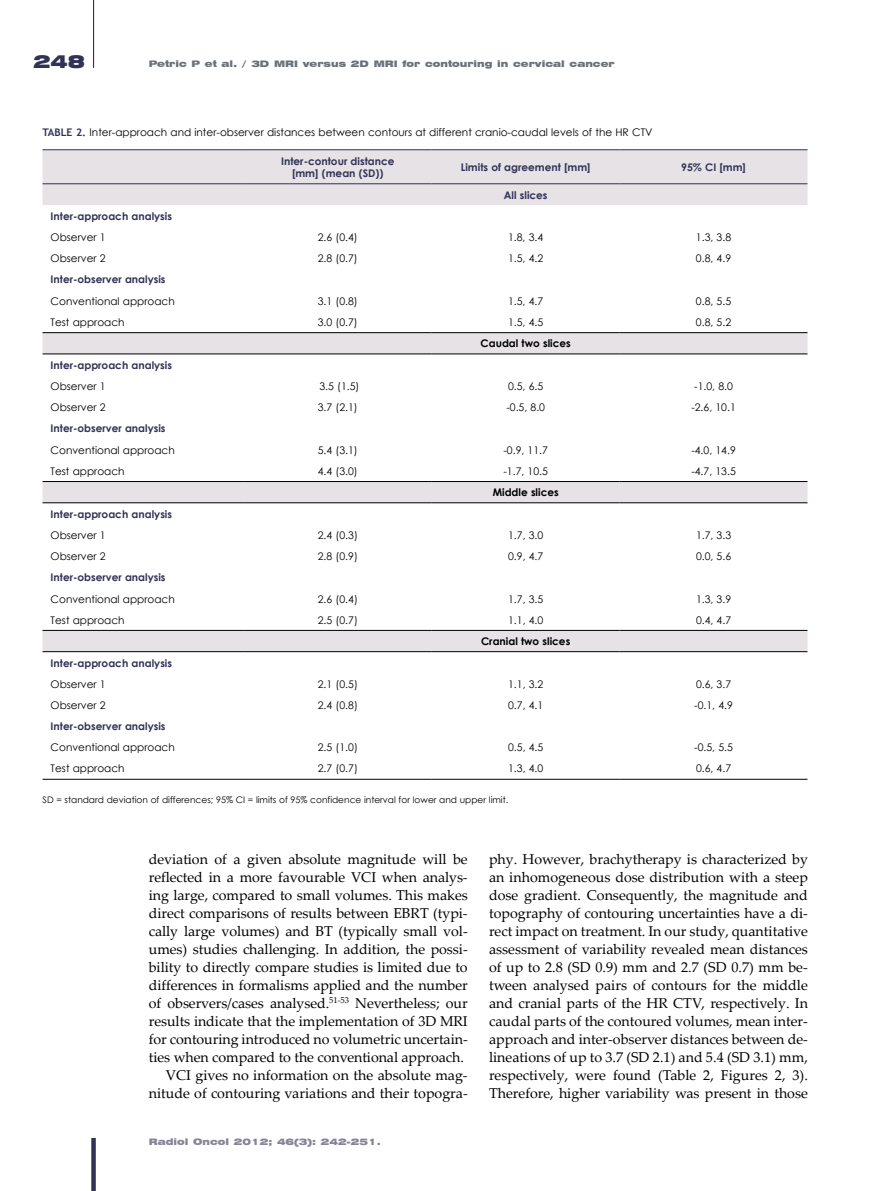
<style>
.page{position:relative;width:893px;height:1191px;background:#fff}
.page>*{position:absolute;margin:0;border:0;box-sizing:border-box;transform-origin:0 0}
.t1{font:900 expanded 18px "Swiss 721 BT";color:#323257}
.t2{font:14.25px/18px "Palatino Linotype";letter-spacing:-.005em;color:#000;text-align:right}
.t3{font:10.5px "Century Gothic";color:#000}
.t4{font:700 10.5px/12px "Century Gothic";color:#323257;text-align:center}
.t5{font:700 10.5px "Century Gothic";color:#000}
.t6{font:9px "Century Gothic";color:#000}
.t7{font:900 expanded 9px "Swiss 721 BT";color:#6a7279}
.t8{font:900 expanded 9px "Swiss 721 BT";color:#888497}
.s1{font-family:"Trebuchet MS";font-weight:700;color:#323257}
</style>
<div class="page">
<div style="left:91px;top:1138px;width:5px;height:53px;background:#323257"></div>
<hr style="left:93px;top:0;width:1px;height:68px;background:#323257">
<svg style="left:43px;top:150px;width:764px;height:501px"></svg>
<hr style="left:43px;top:149px;width:201px;height:1px;background:#323257">
<hr style="left:244px;top:149px;width:188px;height:1px;background:#323257">
<hr style="left:432px;top:149px;width:188px;height:1px;background:#323257">
<hr style="left:620px;top:149px;width:187px;height:1px;background:#323257">
<hr style="left:43px;top:183px;width:201px;height:1px;background:#323257">
<hr style="left:244px;top:183px;width:188px;height:1px;background:#323257">
<hr style="left:432px;top:183px;width:188px;height:1px;background:#323257">
<hr style="left:620px;top:183px;width:187px;height:1px;background:#323257">
<hr style="left:43px;top:332px;width:201px;height:1px;background:#000">
<hr style="left:244px;top:332px;width:188px;height:1px;background:#000">
<hr style="left:432px;top:332px;width:188px;height:1px;background:#000">
<hr style="left:620px;top:332px;width:187px;height:1px;background:#000">
<hr style="left:43px;top:353px;width:201px;height:1px;background:#000">
<hr style="left:244px;top:353px;width:188px;height:1px;background:#000">
<hr style="left:432px;top:353px;width:188px;height:1px;background:#000">
<hr style="left:620px;top:353px;width:187px;height:1px;background:#000">
<hr style="left:43px;top:481px;width:201px;height:1px;background:#000">
<hr style="left:244px;top:481px;width:188px;height:1px;background:#000">
<hr style="left:432px;top:481px;width:188px;height:1px;background:#000">
<hr style="left:620px;top:481px;width:187px;height:1px;background:#000">
<hr style="left:43px;top:502px;width:201px;height:1px;background:#000">
<hr style="left:244px;top:502px;width:188px;height:1px;background:#000">
<hr style="left:432px;top:502px;width:188px;height:1px;background:#000">
<hr style="left:620px;top:502px;width:187px;height:1px;background:#000">
<hr style="left:43px;top:630px;width:201px;height:1px;background:#000">
<hr style="left:244px;top:630px;width:188px;height:1px;background:#000">
<hr style="left:432px;top:630px;width:188px;height:1px;background:#000">
<hr style="left:620px;top:630px;width:187px;height:1px;background:#000">
<hr style="left:43px;top:651px;width:201px;height:1px;background:#000">
<hr style="left:244px;top:651px;width:188px;height:1px;background:#000">
<hr style="left:432px;top:651px;width:188px;height:1px;background:#000">
<hr style="left:620px;top:651px;width:187px;height:1px;background:#000">
<hr style="left:43px;top:779px;width:201px;height:1px;background:#000">
<hr style="left:244px;top:779px;width:188px;height:1px;background:#000">
<hr style="left:432px;top:779px;width:188px;height:1px;background:#000">
<hr style="left:620px;top:779px;width:187px;height:1px;background:#000">
<p class="t1" style="left:33px;top:50px;width:53px">248</p>
<p class="t7" style="left:149px;top:58px;width:467px">Petric P et al. / 3D MRI versus 2D MRI for contouring in cervical cancer</p>
<p class="t3" style="left:43px;top:125px;width:612px"><span class="s1">Table 2.</span> Inter-approach and inter-observer distances between contours at different cranio-caudal levels of the HR CTV</p>
<p class="t4" style="left:281px;top:154px;width:115px">Inter-contour distance [mm] (mean (SD))</p>
<p class="t4" style="left:461px;top:160px;width:131px">Limits of agreement [mm]</p>
<p class="t4" style="left:681px;top:160px;width:66px">95% CI [mm]</p>
<p class="t4" style="left:504px;top:188px;width:45px">All slices</p>
<p class="t4" style="left:51px;top:209px;width:123px">Inter-approach analysis</p>
<p class="t3" style="left:51px;top:230px;width:57px">Observer 1</p>
<p class="t3" style="left:318px;top:230px;width:42px">2.6 (0.4)</p>
<p class="t3" style="left:508px;top:230px;width:37px">1.8, 3.4</p>
<p class="t3" style="left:696px;top:230px;width:37px">1.3, 3.8</p>
<p class="t3" style="left:51px;top:251px;width:57px">Observer 2</p>
<p class="t3" style="left:318px;top:251px;width:42px">2.8 (0.7)</p>
<p class="t3" style="left:508px;top:251px;width:37px">1.5, 4.2</p>
<p class="t3" style="left:696px;top:251px;width:37px">0.8, 4.9</p>
<p class="t4" style="left:51px;top:273px;width:116px">Inter-observer analysis</p>
<p class="t3" style="left:51px;top:293px;width:126px">Conventional approach</p>
<p class="t3" style="left:318px;top:293px;width:42px">3.1 (0.8)</p>
<p class="t3" style="left:508px;top:293px;width:37px">1.5, 4.7</p>
<p class="t3" style="left:696px;top:293px;width:37px">0.8, 5.5</p>
<p class="t3" style="left:51px;top:315px;width:76px">Test approach</p>
<p class="t3" style="left:318px;top:315px;width:42px">3.0 (0.7)</p>
<p class="t3" style="left:508px;top:315px;width:37px">1.5, 4.5</p>
<p class="t3" style="left:696px;top:315px;width:37px">0.8, 5.2</p>
<p class="t5" style="left:481px;top:335px;width:92px">Caudal two slices</p>
<p class="t4" style="left:51px;top:358px;width:123px">Inter-approach analysis</p>
<p class="t3" style="left:51px;top:379px;width:57px">Observer 1</p>
<p class="t3" style="left:319px;top:379px;width:42px">3.5 (1.5)</p>
<p class="t3" style="left:508px;top:379px;width:37px">0.5, 6.5</p>
<p class="t3" style="left:694px;top:379px;width:40px">-1.0, 8.0</p>
<p class="t3" style="left:51px;top:400px;width:57px">Observer 2</p>
<p class="t3" style="left:318px;top:400px;width:42px">3.7 (2.1)</p>
<p class="t3" style="left:506px;top:400px;width:40px">-0.5, 8.0</p>
<p class="t3" style="left:691px;top:400px;width:46px">-2.6, 10.1</p>
<p class="t4" style="left:51px;top:422px;width:116px">Inter-observer analysis</p>
<p class="t3" style="left:51px;top:442px;width:126px">Conventional approach</p>
<p class="t3" style="left:318px;top:442px;width:42px">5.4 (3.1)</p>
<p class="t3" style="left:503px;top:442px;width:46px">-0.9, 11.7</p>
<p class="t3" style="left:691px;top:442px;width:46px">-4.0, 14.9</p>
<p class="t3" style="left:51px;top:463px;width:76px">Test approach</p>
<p class="t3" style="left:318px;top:463px;width:42px">4.4 (3.0)</p>
<p class="t3" style="left:503px;top:463px;width:46px">-1.7, 10.5</p>
<p class="t3" style="left:691px;top:463px;width:46px">-4.7, 13.5</p>
<p class="t5" style="left:493px;top:484px;width:68px">Middle slices</p>
<p class="t4" style="left:51px;top:507px;width:123px">Inter-approach analysis</p>
<p class="t3" style="left:51px;top:527px;width:57px">Observer 1</p>
<p class="t3" style="left:318px;top:527px;width:42px">2.4 (0.3)</p>
<p class="t3" style="left:508px;top:527px;width:37px">1.7, 3.0</p>
<p class="t3" style="left:696px;top:527px;width:37px">1.7, 3.3</p>
<p class="t3" style="left:51px;top:549px;width:57px">Observer 2</p>
<p class="t3" style="left:318px;top:549px;width:42px">2.8 (0.9)</p>
<p class="t3" style="left:508px;top:549px;width:37px">0.9, 4.7</p>
<p class="t3" style="left:696px;top:549px;width:37px">0.0, 5.6</p>
<p class="t4" style="left:51px;top:571px;width:116px">Inter-observer analysis</p>
<p class="t3" style="left:51px;top:591px;width:126px">Conventional approach</p>
<p class="t3" style="left:318px;top:591px;width:42px">2.6 (0.4)</p>
<p class="t3" style="left:508px;top:591px;width:37px">1.7, 3.5</p>
<p class="t3" style="left:696px;top:591px;width:37px">1.3, 3.9</p>
<p class="t3" style="left:51px;top:612px;width:76px">Test approach</p>
<p class="t3" style="left:318px;top:612px;width:42px">2.5 (0.7)</p>
<p class="t3" style="left:508px;top:612px;width:37px">1.1, 4.0</p>
<p class="t3" style="left:696px;top:612px;width:37px">0.4, 4.7</p>
<p class="t5" style="left:481px;top:633px;width:91px">Cranial two slices</p>
<p class="t4" style="left:51px;top:656px;width:123px">Inter-approach analysis</p>
<p class="t3" style="left:51px;top:676px;width:57px">Observer 1</p>
<p class="t3" style="left:318px;top:676px;width:42px">2.1 (0.5)</p>
<p class="t3" style="left:508px;top:676px;width:37px">1.1, 3.2</p>
<p class="t3" style="left:696px;top:676px;width:37px">0.6, 3.7</p>
<p class="t3" style="left:51px;top:697px;width:57px">Observer 2</p>
<p class="t3" style="left:318px;top:697px;width:42px">2.4 (0.8)</p>
<p class="t3" style="left:508px;top:697px;width:37px">0.7, 4.1</p>
<p class="t3" style="left:694px;top:697px;width:40px">-0.1, 4.9</p>
<p class="t4" style="left:51px;top:720px;width:116px">Inter-observer analysis</p>
<p class="t3" style="left:51px;top:740px;width:126px">Conventional approach</p>
<p class="t3" style="left:318px;top:740px;width:42px">2.5 (1.0)</p>
<p class="t3" style="left:508px;top:740px;width:37px">0.5, 4.5</p>
<p class="t3" style="left:694px;top:740px;width:40px">-0.5, 5.5</p>
<p class="t3" style="left:51px;top:761px;width:76px">Test approach</p>
<p class="t3" style="left:318px;top:761px;width:42px">2.7 (0.7)</p>
<p class="t3" style="left:508px;top:761px;width:37px">1.3, 4.0</p>
<p class="t3" style="left:696px;top:761px;width:37px">0.6, 4.7</p>
<p class="t6" style="left:43px;top:793px;width:467px">SD = standard deviation of differences; 95% CI = limits of 95% confidence interval for lower and upper limit.</p>
<p class="t2" style="left:149px;top:849px;width:320px">deviation of a given absolute magnitude will be reflected in a more favourable VCI when analys&shy;ing large, compared to small volumes. This makes direct comparisons of results between EBRT (typi&shy;cally large volumes) and BT (typically small vol&shy;umes) studies challenging. In addition, the possi&shy;bility to directly compare studies is limited due to differences in formalisms applied and the number of observers/cases analysed.<sup>51-53</sup> Nevertheless; our results indicate that the implementation of 3D MRI for contouring introduced no volumetric uncertain&shy;ties when compared to the conventional approach.<br>VCI gives no information on the absolute mag&shy;nitude of contouring variations and their topogra-</p>
<p class="t2" style="left:489px;top:849px;width:320px;text-align:justify">phy. However, brachytherapy is characterized by an inhomogeneous dose distribution with a steep dose gradient. Consequently, the magnitude and topography of contouring uncertainties have a di&shy;rect impact on treatment. In our study, quantitative assessment of variability revealed mean distances of up to 2.8 (SD 0.9) mm and 2.7 (SD 0.7) mm be&shy;tween analysed pairs of contours for the middle and cranial parts of the HR CTV, respectively. In caudal parts of the contoured volumes, mean inter&shy;approach and inter-observer distances between de&shy;lineations of up to 3.7 (SD 2.1) and 5.4 (SD 3.1) mm, respectively, were found (Table 2, Figures 2, 3).<br>Therefore, higher variability was present in those</p>
<p class="t8" style="left:149px;top:1136px;width:234px">Radiol Oncol 2012; 46(3): 242-251.</p>
</div>
